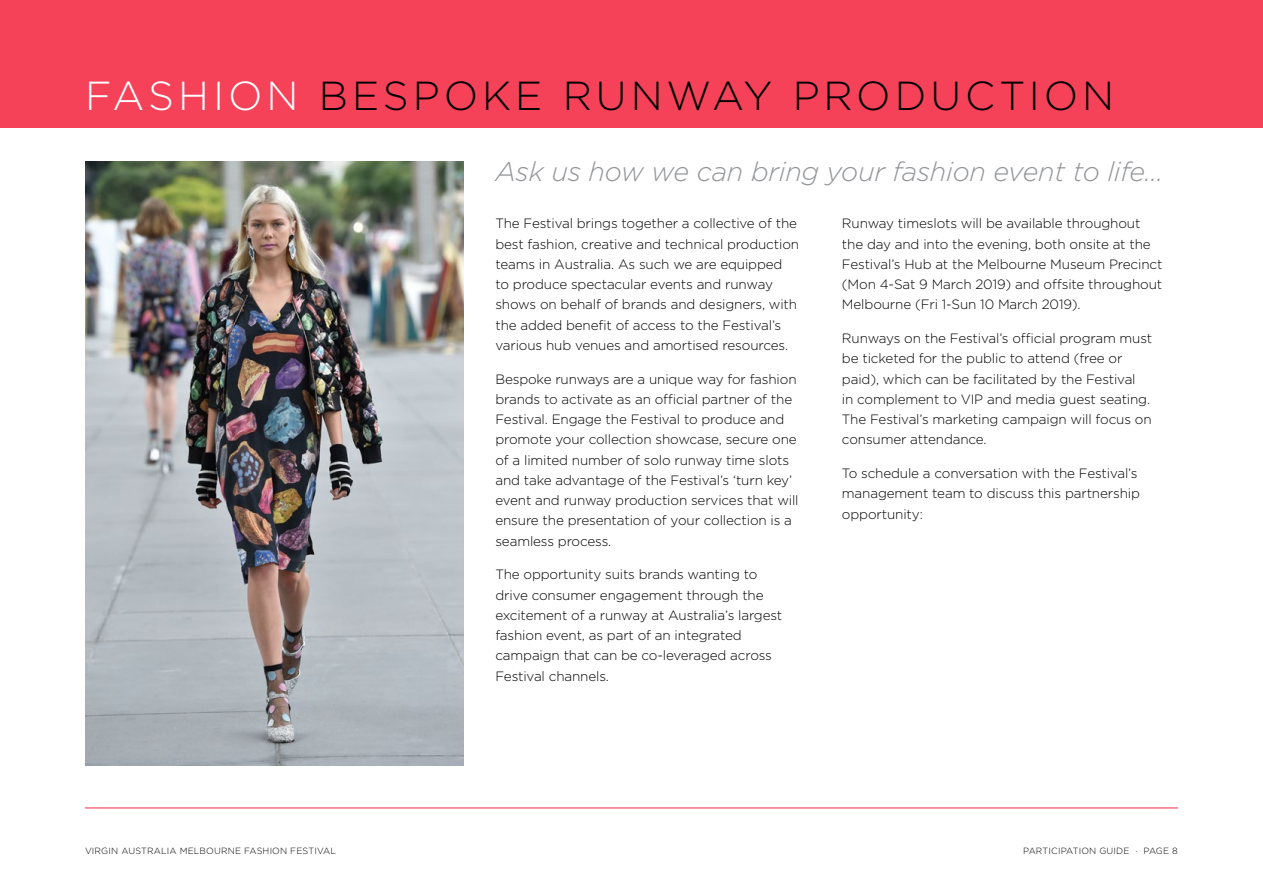
<style>
.page{position:relative;width:1263px;height:893px;background:#fff}
.page>*{position:absolute;margin:0;border:0;box-sizing:border-box;transform-origin:0 0}
.t1{font:300 40.5px "Gotham";letter-spacing:.095em;color:#000}
.t2{font:italic 300 27px "Gotham";letter-spacing:-.01em;color:#939598}
.t3{font:300 13.5px/20.2px "Gotham";letter-spacing:-.01em;color:#000}
.t4{font:300 9px "Gotham";letter-spacing:.02em;color:#000}
.s1{color:#fff}
</style>
<div class="page">
<hr style="left:85px;top:807px;width:1093px;height:1px;background:#f54259">
<div style="left:0;top:0;width:1263px;height:128px;background:#f54259"></div>
<img style="left:85px;top:162px;width:378px;height:603px">
<h1 class="t1" style="left:85px;top:70px;width:1030px"><span class="s1">FASHION</span> BESPOKE RUNWAY PRODUCTION</h1>
<h2 class="t2" style="left:495px;top:154px;width:669px">Ask us how we can bring your fashion event to life…</h2>
<p class="t3" style="left:495px;top:213px;width:305px">The Festival brings together a collective of the best fashion, creative and technical production teams in Australia. As such we are equipped to produce spectacular events and runway shows on behalf of brands and designers, with the added benefit of access to the Festival’s various hub venues and amortised resources.</p>
<p class="t3" style="left:495px;top:368px;width:305px">Bespoke runways are a unique way for fashion brands to activate as an official partner of the Festival. Engage the Festival to produce and promote your collection showcase, secure one of a limited number of solo runway time slots and take advantage of the Festival’s ‘turn key’ event and runway production services that will ensure the presentation of your collection is a seamless process.</p>
<p class="t3" style="left:495px;top:564px;width:288px">The opportunity suits brands wanting to drive consumer engagement through the excitement of a runway at Australia’s largest fashion event, as part of an integrated campaign that can be co-leveraged across Festival channels.</p>
<p class="t3" style="left:842px;top:213px;width:322px">Runway timeslots will be available throughout the day and into the evening, both onsite at the Festival’s Hub at the Melbourne Museum Precinct (Mon 4-Sat 9 March 2019) and offsite throughout Melbourne (Fri 1-Sun 10 March 2019).</p>
<p class="t3" style="left:842px;top:328px;width:312px">Runways on the Festival’s official program must be ticketed for the public to attend (free or paid), which can be facilitated by the Festival<br>in complement to VIP and media guest seating.<br>The Festival’s marketing campaign will focus on consumer attendance.</p>
<p class="t3" style="left:842px;top:463px;width:299px">To schedule a conversation with the Festival’s management team to discuss this partnership opportunity:</p>
<p class="t4" style="left:85px;top:845px;width:252px">VIRGIN AUSTRALIA MELBOURNE FASHION FESTIVAL</p>
<p class="t4" style="left:1023px;top:845px;width:156px">PARTICIPATION GUIDE · PAGE 8</p>
</div>
